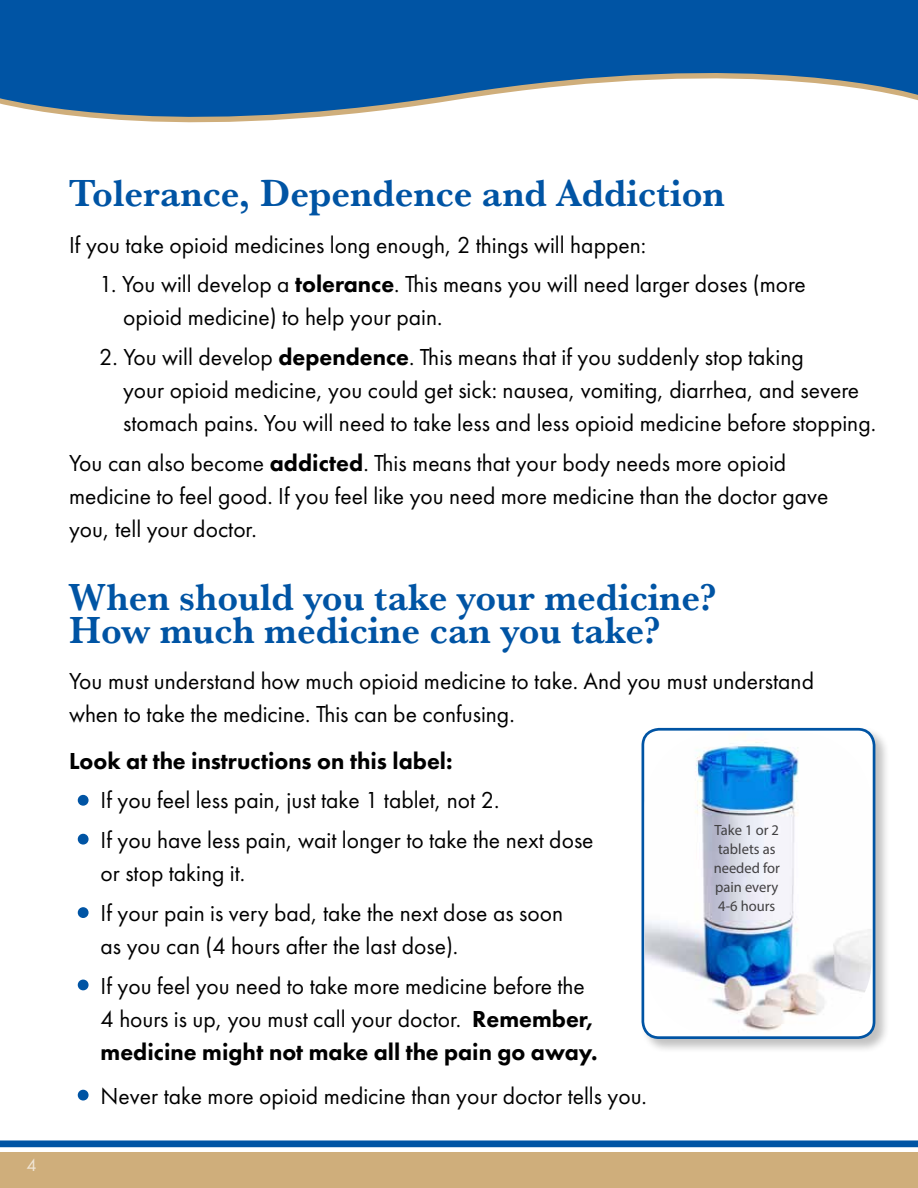
<style>
.page{position:relative;width:918px;height:1188px;background:#fff}
.page>*{position:absolute;margin:0;border:0;box-sizing:border-box;transform-origin:0 0}
.t1{font:700 39px/33px "Baskerville URW";color:#0054a4}
.t2{font:24px/33px "Futura PT";color:#000}
.t3{font:800 24px/33px "Futura PT";color:#000}
.t4{font:18px "Futura PT";color:#fff}
.t5{font:14.85px/18.9px "Myriad Pro";color:#414042;text-align:center}
.s1{font-weight:800}
.s2{font-weight:400}
</style>
<div class="page">
<div style="left:640px;top:726px;width:251px;height:328px;background:#000;opacity:.25"></div>
<div style="left:642px;top:728px;width:233px;height:311px;border:3px solid #0054a4;border-radius:16px"></div>
<img style="left:645px;top:732px;width:227px;height:304px">
<div style="left:0;top:1140px;width:918px;height:7px;background:#0054a4"></div>
<div style="left:0;top:1152px;width:918px;height:36px;background:#cfae7b"></div>
<svg style="left:0;top:0;width:918px;height:123px;fill:#0054a4"></svg>
<div style="left:79px;top:796px;width:9px;height:9px;background:#0054a4;border-radius:50%"></div>
<div style="left:78px;top:795px;width:11px;height:11px;border:2px solid #0054a4;border-radius:50%"></div>
<div style="left:79px;top:835px;width:9px;height:9px;background:#0054a4;border-radius:50%"></div>
<div style="left:78px;top:834px;width:11px;height:11px;border:2px solid #0054a4;border-radius:50%"></div>
<div style="left:79px;top:908px;width:9px;height:9px;background:#0054a4;border-radius:50%"></div>
<div style="left:78px;top:907px;width:11px;height:11px;border:2px solid #0054a4;border-radius:50%"></div>
<div style="left:79px;top:980px;width:9px;height:10px;background:#0054a4;border-radius:50%"></div>
<div style="left:78px;top:980px;width:11px;height:10px;border:2px solid #0054a4;border-radius:50%"></div>
<div style="left:79px;top:1090px;width:9px;height:10px;background:#0054a4;border-radius:50%"></div>
<div style="left:78px;top:1090px;width:11px;height:11px;border:2px solid #0054a4;border-radius:50%"></div>
<p class="t4" style="left:27px;top:1155px;width:12px">4</p>
<h1 class="t1" style="left:69px;top:176px;width:657px">Tolerance, Dependence and Addiction</h1>
<p class="t2" style="left:69px;top:228px;width:579px">If you take opioid medicines long enough, 2 things will happen:</p>
<p class="t2" style="left:123px;top:268px;width:684px;text-indent:-24px">1. You will develop a <span class="s1">tolerance</span>. This means you will need larger doses (more opioid medicine) to help your pain.</p>
<p class="t2" style="left:123px;top:341px;width:754px;text-indent:-24px">2. You will develop <span class="s1">dependence</span>. This means that if you suddenly stop taking<br>your opioid medicine, you could get sick: nausea, vomiting, diarrhea, and severe stomach pains. You will need to take less and less opioid medicine before stopping.</p>
<p class="t2" style="left:69px;top:446px;width:761px">You can also become <span class="s1">addicted</span>. This means that your body needs more opioid medicine to feel good. If you feel like you need more medicine than the doctor gave you, tell your doctor.</p>
<h1 class="t1" style="left:69px;top:579px;width:649px">When should you take your medicine?<br>How much medicine can you take?</h1>
<p class="t2" style="left:69px;top:665px;width:746px">You must understand how much opioid medicine to take. And you must understand when to take the medicine. This can be confusing.</p>
<p class="t3" style="left:69px;top:744px;width:385px">Look at the instructions on this label:</p>
<p class="t2" style="left:101px;top:780px;width:494px;line-height:39.8px">If you feel less pain, just take 1 tablet, not 2.<br>If you have less pain, wait longer to take the next dose</p>
<p class="t2" style="left:101px;top:853px;width:464px;line-height:39.8px">or stop taking it.<br>If your pain is very bad, take the next dose as soon</p>
<p class="t2" style="left:101px;top:926px;width:486px;line-height:39.8px">as you can (4 hours after the last dose).<br>If you feel you need to take more medicine before the</p>
<p class="t3" style="left:101px;top:1002px;width:498px"><span class="s2">4 hours is up, you must call your doctor.</span> Remember, medicine might not make all the pain go away.</p>
<p class="t2" style="left:101px;top:1079px;width:548px">Never take more opioid medicine than your doctor tells you.</p>
<p class="t5" style="left:714px;top:821px;width:68px">Take 1 or 2 tablets as needed for pain every<br>4-6 hours</p>
</div>
